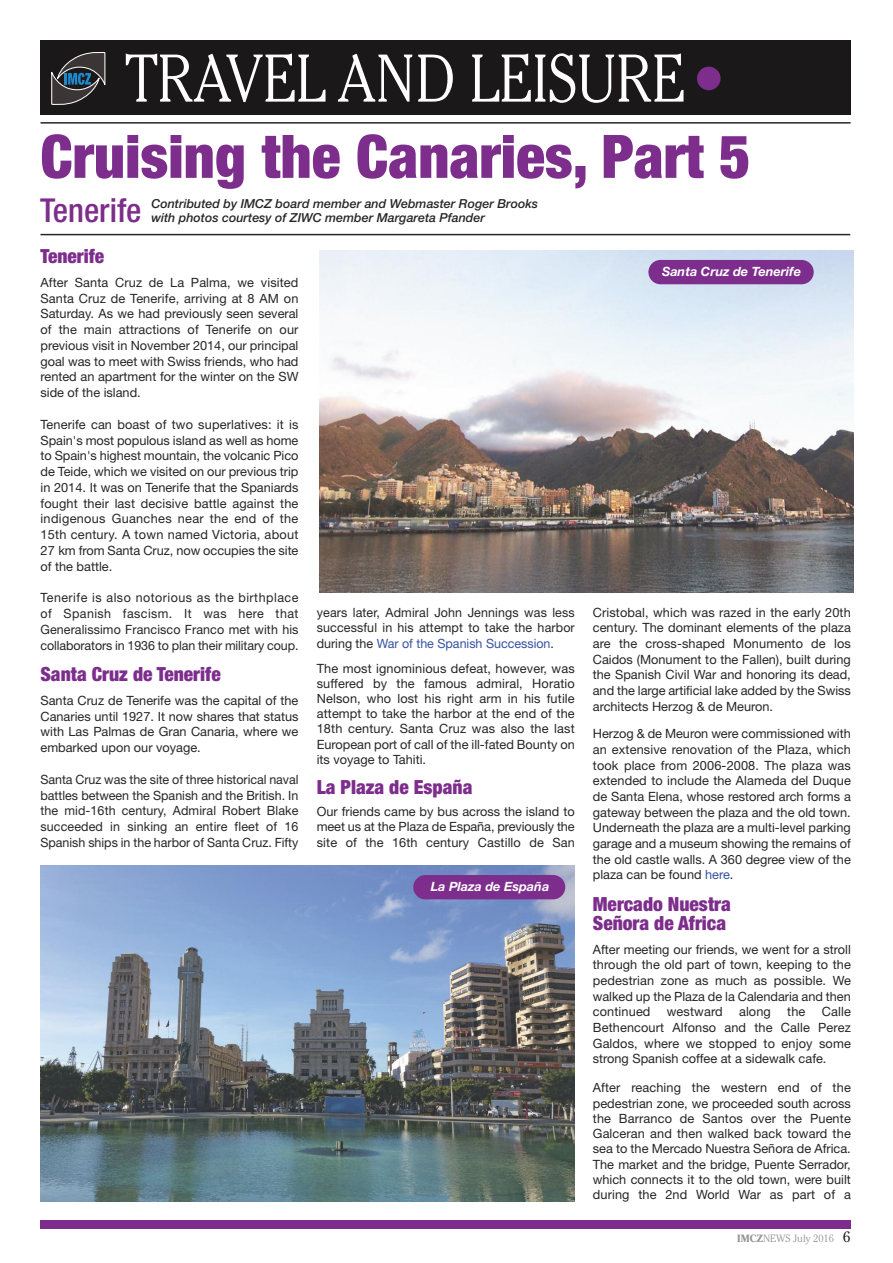
<style>
.page{position:relative;width:893px;height:1263px;background:#fff}
.page>*{position:absolute;margin:0;border:0;box-sizing:border-box;transform-origin:0 0}
.t1{font:300 66.9px "Cheltenham";color:#fff;scale:.87 1}
.t2{font:900 condensed 60px "Helvetica Neue";color:#7d2d8c}
.t3{font:500 condensed 33px "Helvetica Neue";color:#7d2d8c}
.t4{font:900 condensed 19.5px/19.8px "Helvetica Neue";color:#7d2d8c}
.t5{font:12.75px/15.8px "Helvetica Neue";color:#272627;text-align:justify}
.t6{font:italic 700 12.75px "Helvetica Neue";color:#fff}
.t7{font:italic 500 12.45px "Helvetica Neue";color:#272627}
.t8{font:300 10.5px "Cheltenham";color:#939393}
.s1{font-family:"Helvetica Neue";font-weight:900;font-stretch:condensed;font-size:66.3px;color:#7d2d8c}
.s2{color:#3553a1}
.s3{font-weight:700}
.s4{font-weight:400;font-size:15px;color:#272627}
</style>
<div class="page">
<div style="left:40px;top:41px;width:810px;height:74px;background:#1b1819"></div>
<svg style="left:51px;top:52px;width:54px;height:53px"></svg>
<hr style="left:40px;top:122px;width:810px;height:2px;background:#272627">
<div style="left:40px;top:1220px;width:810px;height:9px;background:#7d2d8c"></div>
<hr style="left:40px;top:234px;width:810px;height:1px;background:#272627">
<img style="left:320px;top:251px;width:534px;height:342px">
<div style="left:648px;top:260px;width:166px;height:24px;background:#7d2d8c;border-radius:12px"></div>
<img style="left:40px;top:866px;width:534px;height:335px">
<div style="left:413px;top:875px;width:152px;height:24px;background:#7d2d8c;border-radius:12px"></div>
<h1 class="t1" style="left:126px;top:52px;width:691px">TRAVEL AND LEISURE<span class="s1">•</span></h1>
<h2 class="t2" style="left:41px;top:135px;width:711px">Cruising the Canaries, Part 5</h2>
<p class="t7" style="left:151px;top:199px;width:388px">Contributed by IMCZ board member and Webmaster Roger Brooks</p>
<h3 class="t3" style="left:40px;top:198px;width:103px">Tenerife</h3>
<p class="t7" style="left:151px;top:213px;width:335px">with photos courtesy of ZIWC member Margareta Pfander</p>
<h3 class="t4" style="left:40px;top:248px;width:65px">Tenerife</h3>
<p class="t5" style="left:40px;top:276px;width:259px">After Santa Cruz de La Palma, we visited Santa Cruz de Tenerife, arriving at 8 AM on Saturday. As we had previously seen several of the main attractions of Tenerife on our previous visit in November 2014, our principal goal was to meet with Swiss friends, who had rented an apartment for the winter on the SW side of the island.</p>
<p class="t5" style="left:41px;top:418px;width:259px">Tenerife can boast of two superlatives: it is Spain's most populous island as well as home to Spain's highest mountain, the volcanic Pico de Teide, which we visited on our previous trip in 2014. It was on Tenerife that the Spaniards fought their last decisive battle against the indigenous Guanches near the end of the 15th century. A town named Victoria, about 27 km from Santa Cruz, now occupies the site of the battle.</p>
<p class="t5" style="left:41px;top:591px;width:259px">Tenerife is also notorious as the birthplace of Spanish fascism. It was here that Generalissimo Francisco Franco met with his collaborators in 1936 to plan their military coup.</p>
<h3 class="t4" style="left:40px;top:666px;width:182px">Santa Cruz de Tenerife</h3>
<p class="t5" style="left:40px;top:694px;width:259px">Santa Cruz de Tenerife was the capital of the Canaries until 1927. It now shares that status with Las Palmas de Gran Canaria, where we embarked upon our voyage.</p>
<p class="t5" style="left:41px;top:772px;width:259px">Santa Cruz was the site of three historical naval battles between the Spanish and the British. In the mid-16th century, Admiral Robert Blake succeeded in sinking an entire fleet of 16<br>Spanish ships in the harbor of Santa Cruz. Fifty</p>
<p class="t6" style="left:662px;top:267px;width:140px">Santa Cruz de Tenerife</p>
<p class="t5" style="left:317px;top:606px;width:259px">years later, Admiral John Jennings was less successful in his attempt to take the harbor during the <span class="s2">War of the Spanish Succession</span>.</p>
<p class="t5" style="left:317px;top:662px;width:259px;line-height:15px">The most ignominious defeat, however, was suffered by the famous admiral, Horatio Nelson, who lost his right arm in his futile attempt to take the harbor at the end of the 18th century. Santa Cruz was also the last European port of call of the ill-fated Bounty on its voyage to Tahiti.</p>
<h3 class="t4" style="left:317px;top:779px;width:157px">La Plaza de España</h3>
<p class="t5" style="left:317px;top:805px;width:259px">Our friends came by bus across the island to meet us at the Plaza de España, previously the site of the 16th century Castillo de San</p>
<p class="t6" style="left:431px;top:882px;width:120px">La Plaza de España</p>
<p class="t5" style="left:593px;top:606px;width:259px">Cristobal, which was razed in the early 20th century. The dominant elements of the plaza are the cross-shaped Monumento de los Caidos (Monument to the Fallen), built during the Spanish Civil War and honoring its dead, and the large artificial lake added by the Swiss architects Herzog &amp; de Meuron.</p>
<p class="t5" style="left:593px;top:727px;width:259px">Herzog &amp; de Meuron were commissioned with an extensive renovation of the Plaza, which took place from 2006-2008. The plaza was extended to include the Alameda del Duque de Santa Elena, whose restored arch forms a gateway between the plaza and the old town.<br>Underneath the plaza are a multi-level parking garage and a museum showing the remains of the old castle walls. A 360 degree view of the plaza can be found <span class="s2">here</span>.</p>
<h3 class="t4" style="left:593px;top:895px;width:139px">Mercado Nuestra<br>Señora de Africa</h3>
<p class="t5" style="left:593px;top:942px;width:259px">After meeting our friends, we went for a stroll through the old part of town, keeping to the pedestrian zone as much as possible. We walked up the Plaza de la Calendaria and then continued</p>
<p class="t5" style="left:593px;top:1005px;width:259px;text-indent:229px">Calle Bethencourt Alfonso and the Calle Perez Galdos, where we stopped to enjoy some strong Spanish coffee at a sidewalk cafe.</p>
<p class="t5" style="left:593px;top:1081px;width:259px;line-height:15.3px">After reaching the western end of the pedestrian zone, we proceeded south across the Barranco de Santos over the Puente Galceran and then walked back toward the sea to the Mercado Nuestra Señora de Africa.<br>The market and the bridge, Puente Serrador, which connects it to the old town, were built during the 2nd World War as part of a</p>
<p class="t5" style="left:667px;top:1005px;width:57px">westward</p>
<p class="t5" style="left:739px;top:1005px;width:33px">along</p>
<p class="t5" style="left:787px;top:1005px;width:20px">the</p>
<p class="t8" style="left:737px;top:1234px;width:115px"><span class="s3">IMCZ</span>NEWS July 2016 <span class="s4">6</span></p>
</div>
